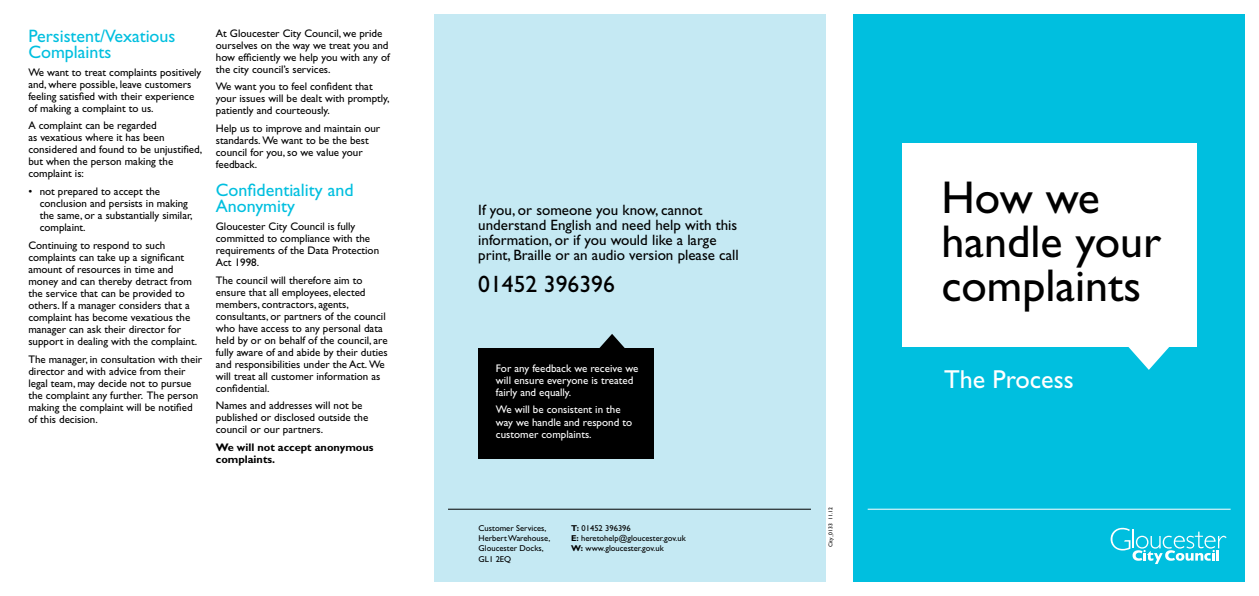
<style>
.page{position:relative;width:1259px;height:596px;background:#fff}
.page>*{position:absolute;margin:0;border:0;box-sizing:border-box;transform-origin:0 0}
.t1{font:46px/44px "Gill Sans";color:#000}
.t2{font:26px "Gill Sans";color:#fff}
.t3{font:23.7px "Gill Sans";color:#000}
.t4{font:18px/16px "Gill Sans";color:#00bfdf}
.t5{font:15px/15px "Gill Sans";color:#000}
.t6{font:11px/12px "Gill Sans";color:#000}
.t7{font:11px/12px "Gill Sans";color:#fff}
.t8{font:700 11px/12px "Gill Sans";color:#000}
.t9{font:8.5px/10.2px "Gill Sans";color:#000}
.t10{font:5.7px "Gill Sans";color:#000}
.s1{font-weight:700}
</style>
<div class="page">
<div style="left:434px;top:14px;width:391px;height:567px;background:#c5e9f3"></div>
<div style="left:853px;top:14px;width:391px;height:567px;background:#00bfdf"></div>
<div style="left:902px;top:143px;width:294px;height:203px;background:#fff"></div>
<svg style="left:1110px;top:527px;width:116px;height:36px"></svg>
<svg style="left:1125px;top:346px;width:47px;height:23px"></svg>
<hr style="left:867px;top:508px;width:363px;height:1px;background:#fff">
<hr style="left:448px;top:508px;width:363px;height:1px;background:#000">
<div style="left:478px;top:347px;width:176px;height:111px;background:#000"></div>
<svg style="left:597px;top:334px;width:30px;height:14px"></svg>
<h3 class="t4" style="left:28px;top:28px;width:149px">Persistent/Vexatious<br>Complaints</h3>
<p class="t6" style="left:28px;top:66px;width:175px">We want to treat complaints positively and, where possible, leave customers feeling satisfied with their experience of making a complaint to us.</p>
<p class="t6" style="left:28px;top:120px;width:175px">A complaint can be regarded<br>as vexatious where it has been considered and found to be unjustified, but when the person making the complaint is:</p>
<p class="t6" style="left:40px;top:185px;width:154px;text-indent:-11px">• not prepared to accept the conclusion and persists in making the same, or a substantially similar, complaint.</p>
<p class="t6" style="left:28px;top:239px;width:170px">Continuing to respond to such complaints can take up a significant amount of resources in time and money and can thereby detract from the service that can be provided to others. If a manager considers that a complaint has become vexatious the manager can ask their director for support in dealing with the complaint.</p>
<p class="t6" style="left:28px;top:353px;width:175px">The manager, in consultation with their director and with advice from their legal team, may decide not to pursue the complaint any further. The person making the complaint will be notified of this decision.</p>
<p class="t6" style="left:216px;top:27px;width:175px">At Gloucester City Council, we pride ourselves on the way we treat you and how efficiently we help you with any of the city council’s services.</p>
<p class="t6" style="left:216px;top:81px;width:175px">We want you to feel confident that your issues will be dealt with promptly, patiently and courteously.</p>
<p class="t6" style="left:216px;top:122px;width:166px">Help us to improve and maintain our standards. We want to be the best council for you, so we value your feedback.</p>
<h3 class="t4" style="left:216px;top:182px;width:139px">Confidentiality and<br>Anonymity</h3>
<p class="t6" style="left:216px;top:220px;width:165px">Gloucester City Council is fully committed to compliance with the requirements of the Data Protection<br>Act 1998.</p>
<p class="t6" style="left:216px;top:274px;width:173px">The council will therefore aim to ensure that all employees, elected members, contractors, agents, consultants, or partners of the council who have access to any personal data held by or on behalf of the council, are fully aware of and abide by their duties and responsibilities under the Act. We will treat all customer information as confidential.</p>
<p class="t6" style="left:216px;top:399px;width:154px">Names and addresses will not be published or disclosed outside the council or our partners.</p>
<p class="t8" style="left:216px;top:441px;width:159px">We will not accept anonymous complaints.</p>
<h3 class="t5" style="left:478px;top:202px;width:262px">If you, or someone you know, cannot understand English and need help with this information, or if you would like a large print, Braille or an audio version please call</h3>
<h3 class="t3" style="left:478px;top:270px;width:138px">01452 396396</h3>
<p class="t7" style="left:496px;top:362px;width:144px">For any feedback we receive we will ensure everyone is treated fairly and equally.</p>
<p class="t7" style="left:496px;top:403px;width:138px">We will be consistent in the way we handle and respond to customer complaints.</p>
<p class="t9" style="left:478px;top:522px;width:73px">Customer Services,<br>Herbert Warehouse,<br>Gloucester Docks,<br>GL1 2EQ</p>
<p class="t9" style="left:571px;top:522px;width:116px"><span class="s1">T:</span> 01452 396396<br><span class="s1">E:</span> heretohelp@gloucester.gov.uk<br><span class="s1">W:</span> www.gloucester.gov.uk</p>
<p class="t10" style="left:827px;top:546px;width:41px;rotate:-90deg">City_0133 11.12</p>
<h1 class="t1" style="left:941px;top:175px;width:221px">How we handle your complaints</h1>
<h2 class="t2" style="left:944px;top:363px;width:131px">The Process</h2>
</div>
